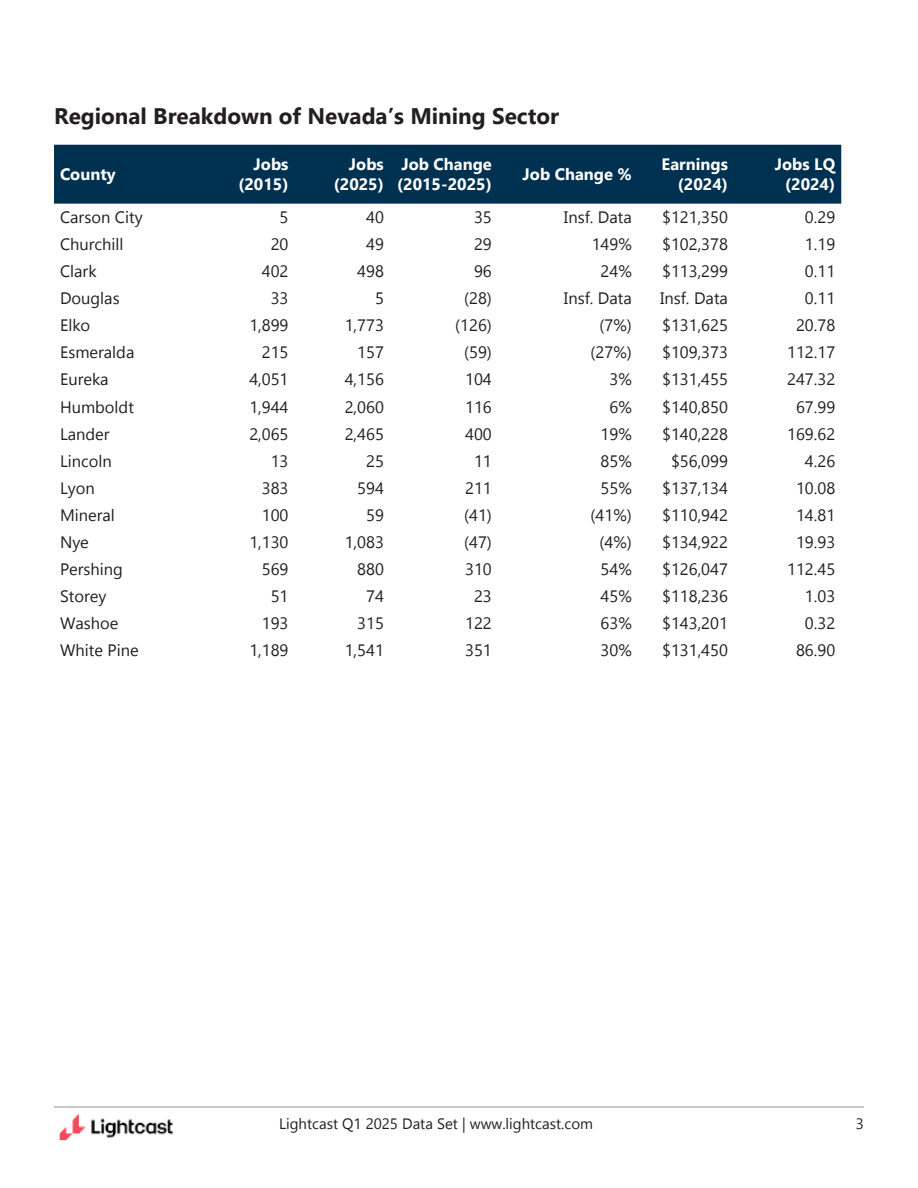
<style>
.page{position:relative;width:918px;height:1188px;background:#fff}
.page>*{position:absolute;margin:0;border:0;box-sizing:border-box;transform-origin:0 0}
.t1{font:700 22.5px "Gadugi";color:#231f20}
.t2{font:16.5px "Gadugi";color:#231f20}
.t3{font:700 16.5px/19.8px "Gadugi";color:#fff;text-align:right}
.t4{font:15px "Gadugi";color:#231f20}
</style>
<div class="page">
<hr style="left:54px;top:1107px;width:810px;height:1px;background:#8f9194">
<img style="left:59px;top:1113px;width:114px;height:28px">
<div style="left:54px;top:145px;width:787px;height:59px;background:#003151"></div>
<p class="t1" style="left:54px;top:103px;width:507px">Regional Breakdown of Nevada’s Mining Sector</p>
<p class="t3" style="left:60px;top:164px;width:57px">County</p>
<p class="t3" style="left:238px;top:154px;width:52px">Jobs (2015)</p>
<p class="t3" style="left:334px;top:154px;width:52px">Jobs (2025)</p>
<p class="t3" style="left:397px;top:154px;width:96px;text-align:left">Job Change (2015-2025)</p>
<p class="t3" style="left:523px;top:164px;width:111px">Job Change %</p>
<p class="t3" style="left:662px;top:154px;width:68px">Earnings (2024)</p>
<p class="t3" style="left:775px;top:154px;width:62px">Jobs LQ (2024)</p>
<p class="t2" style="left:60px;top:207px;width:84px">Carson City</p>
<p class="t2" style="left:280px;top:207px;width:10px">5</p>
<p class="t2" style="left:366px;top:207px;width:19px">40</p>
<p class="t2" style="left:474px;top:207px;width:19px">35</p>
<p class="t2" style="left:564px;top:207px;width:69px">Insf. Data</p>
<p class="t2" style="left:662px;top:207px;width:67px">$121,350</p>
<p class="t2" style="left:805px;top:207px;width:32px">0.29</p>
<p class="t2" style="left:60px;top:234px;width:65px">Churchill</p>
<p class="t2" style="left:271px;top:234px;width:19px">20</p>
<p class="t2" style="left:366px;top:234px;width:19px">49</p>
<p class="t2" style="left:474px;top:234px;width:19px">29</p>
<p class="t2" style="left:592px;top:234px;width:42px">149%</p>
<p class="t2" style="left:662px;top:234px;width:67px">$102,378</p>
<p class="t2" style="left:805px;top:234px;width:32px">1.19</p>
<p class="t2" style="left:60px;top:261px;width:38px">Clark</p>
<p class="t2" style="left:262px;top:261px;width:28px">402</p>
<p class="t2" style="left:357px;top:261px;width:28px">498</p>
<p class="t2" style="left:474px;top:261px;width:19px">96</p>
<p class="t2" style="left:601px;top:261px;width:33px">24%</p>
<p class="t2" style="left:662px;top:261px;width:67px">$113,299</p>
<p class="t2" style="left:805px;top:261px;width:32px">0.11</p>
<p class="t2" style="left:60px;top:288px;width:61px">Douglas</p>
<p class="t2" style="left:271px;top:288px;width:19px">33</p>
<p class="t2" style="left:375px;top:288px;width:10px">5</p>
<p class="t2" style="left:464px;top:288px;width:29px">(28)</p>
<p class="t2" style="left:564px;top:288px;width:69px">Insf. Data</p>
<p class="t2" style="left:660px;top:288px;width:69px">Insf. Data</p>
<p class="t2" style="left:805px;top:288px;width:32px">0.11</p>
<p class="t2" style="left:60px;top:315px;width:32px">Elko</p>
<p class="t2" style="left:249px;top:315px;width:41px">1,899</p>
<p class="t2" style="left:345px;top:315px;width:41px">1,773</p>
<p class="t2" style="left:455px;top:315px;width:38px">(126)</p>
<p class="t2" style="left:600px;top:315px;width:34px">(7%)</p>
<p class="t2" style="left:662px;top:315px;width:67px">$131,625</p>
<p class="t2" style="left:796px;top:315px;width:41px">20.78</p>
<p class="t2" style="left:60px;top:342px;width:76px">Esmeralda</p>
<p class="t2" style="left:262px;top:342px;width:28px">215</p>
<p class="t2" style="left:357px;top:342px;width:28px">157</p>
<p class="t2" style="left:464px;top:342px;width:29px">(59)</p>
<p class="t2" style="left:591px;top:342px;width:43px">(27%)</p>
<p class="t2" style="left:662px;top:342px;width:67px">$109,373</p>
<p class="t2" style="left:787px;top:342px;width:50px">112.17</p>
<p class="t2" style="left:60px;top:369px;width:50px">Eureka</p>
<p class="t2" style="left:249px;top:369px;width:41px">4,051</p>
<p class="t2" style="left:345px;top:369px;width:41px">4,156</p>
<p class="t2" style="left:465px;top:369px;width:28px">104</p>
<p class="t2" style="left:609px;top:369px;width:24px">3%</p>
<p class="t2" style="left:662px;top:369px;width:67px">$131,455</p>
<p class="t2" style="left:787px;top:369px;width:50px">247.32</p>
<p class="t2" style="left:60px;top:397px;width:75px">Humboldt</p>
<p class="t2" style="left:249px;top:397px;width:41px">1,944</p>
<p class="t2" style="left:345px;top:397px;width:41px">2,060</p>
<p class="t2" style="left:465px;top:397px;width:28px">116</p>
<p class="t2" style="left:609px;top:397px;width:24px">6%</p>
<p class="t2" style="left:662px;top:397px;width:67px">$140,850</p>
<p class="t2" style="left:796px;top:397px;width:41px">67.99</p>
<p class="t2" style="left:60px;top:425px;width:51px">Lander</p>
<p class="t2" style="left:249px;top:425px;width:41px">2,065</p>
<p class="t2" style="left:345px;top:425px;width:41px">2,465</p>
<p class="t2" style="left:465px;top:425px;width:28px">400</p>
<p class="t2" style="left:601px;top:425px;width:33px">19%</p>
<p class="t2" style="left:662px;top:425px;width:67px">$140,228</p>
<p class="t2" style="left:787px;top:425px;width:50px">169.62</p>
<p class="t2" style="left:60px;top:451px;width:53px">Lincoln</p>
<p class="t2" style="left:271px;top:451px;width:19px">13</p>
<p class="t2" style="left:366px;top:451px;width:19px">25</p>
<p class="t2" style="left:474px;top:451px;width:19px">11</p>
<p class="t2" style="left:601px;top:451px;width:33px">85%</p>
<p class="t2" style="left:671px;top:451px;width:58px">$56,099</p>
<p class="t2" style="left:805px;top:451px;width:32px">4.26</p>
<p class="t2" style="left:60px;top:478px;width:36px">Lyon</p>
<p class="t2" style="left:262px;top:478px;width:28px">383</p>
<p class="t2" style="left:357px;top:478px;width:28px">594</p>
<p class="t2" style="left:465px;top:478px;width:28px">211</p>
<p class="t2" style="left:601px;top:478px;width:33px">55%</p>
<p class="t2" style="left:662px;top:478px;width:67px">$137,134</p>
<p class="t2" style="left:796px;top:478px;width:41px">10.08</p>
<p class="t2" style="left:60px;top:505px;width:56px">Mineral</p>
<p class="t2" style="left:262px;top:505px;width:28px">100</p>
<p class="t2" style="left:366px;top:505px;width:19px">59</p>
<p class="t2" style="left:464px;top:505px;width:29px">(41)</p>
<p class="t2" style="left:591px;top:505px;width:43px">(41%)</p>
<p class="t2" style="left:662px;top:505px;width:67px">$110,942</p>
<p class="t2" style="left:796px;top:505px;width:41px">14.81</p>
<p class="t2" style="left:60px;top:532px;width:30px">Nye</p>
<p class="t2" style="left:249px;top:532px;width:41px">1,130</p>
<p class="t2" style="left:345px;top:532px;width:41px">1,083</p>
<p class="t2" style="left:464px;top:532px;width:29px">(47)</p>
<p class="t2" style="left:600px;top:532px;width:34px">(4%)</p>
<p class="t2" style="left:662px;top:532px;width:67px">$134,922</p>
<p class="t2" style="left:796px;top:532px;width:41px">19.93</p>
<p class="t2" style="left:60px;top:559px;width:64px">Pershing</p>
<p class="t2" style="left:262px;top:559px;width:28px">569</p>
<p class="t2" style="left:357px;top:559px;width:28px">880</p>
<p class="t2" style="left:465px;top:559px;width:28px">310</p>
<p class="t2" style="left:601px;top:559px;width:33px">54%</p>
<p class="t2" style="left:662px;top:559px;width:67px">$126,047</p>
<p class="t2" style="left:787px;top:559px;width:50px">112.45</p>
<p class="t2" style="left:60px;top:586px;width:48px">Storey</p>
<p class="t2" style="left:271px;top:586px;width:19px">51</p>
<p class="t2" style="left:366px;top:586px;width:19px">74</p>
<p class="t2" style="left:474px;top:586px;width:19px">23</p>
<p class="t2" style="left:601px;top:586px;width:33px">45%</p>
<p class="t2" style="left:662px;top:586px;width:67px">$118,236</p>
<p class="t2" style="left:805px;top:586px;width:32px">1.03</p>
<p class="t2" style="left:60px;top:613px;width:60px">Washoe</p>
<p class="t2" style="left:262px;top:613px;width:28px">193</p>
<p class="t2" style="left:357px;top:613px;width:28px">315</p>
<p class="t2" style="left:465px;top:613px;width:28px">122</p>
<p class="t2" style="left:601px;top:613px;width:33px">63%</p>
<p class="t2" style="left:662px;top:613px;width:67px">$143,201</p>
<p class="t2" style="left:805px;top:613px;width:32px">0.32</p>
<p class="t2" style="left:60px;top:640px;width:80px">White Pine</p>
<p class="t2" style="left:249px;top:640px;width:41px">1,189</p>
<p class="t2" style="left:345px;top:640px;width:41px">1,541</p>
<p class="t2" style="left:465px;top:640px;width:28px">351</p>
<p class="t2" style="left:601px;top:640px;width:33px">30%</p>
<p class="t2" style="left:662px;top:640px;width:67px">$131,450</p>
<p class="t2" style="left:796px;top:640px;width:41px">86.90</p>
<p class="t4" style="left:279px;top:1114px;width:316px">Lightcast Q1 2025 Data Set | www.lightcast.com</p>
<p class="t4" style="left:856px;top:1114px;width:10px">3</p>
</div>
